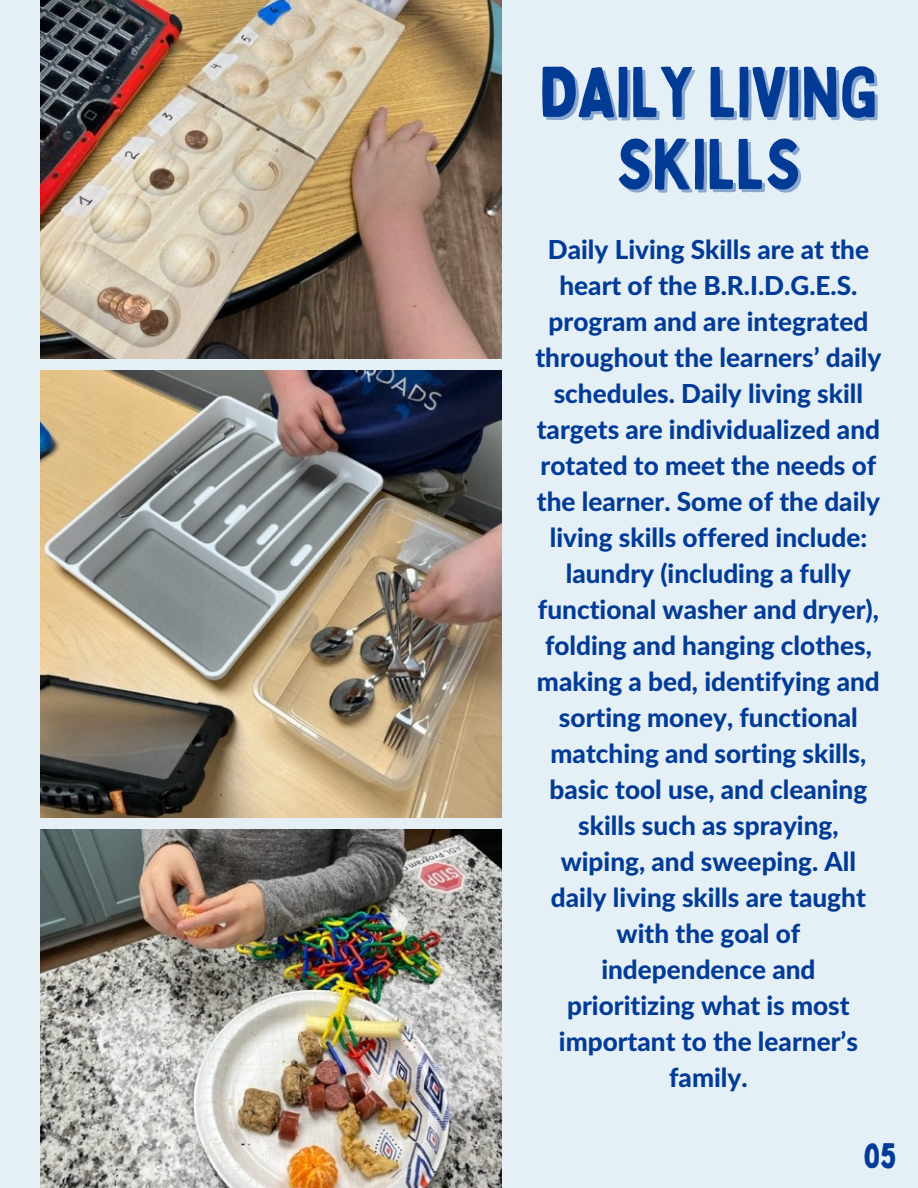
<style>
.page{position:relative;width:918px;height:1188px;background:#e4f0f6}
.page>*{position:absolute;margin:0;border:0;box-sizing:border-box;transform-origin:0 0}
.t1{font:70.05px "Bobby Jones";color:#023b96}
.t2{font:35.25px "Bobby Jones";color:#023b96}
.t3{font:800 26.1px/36px "Lato Latin";color:#023b96;text-align:center}
</style>
<div class="page">
<img style="left:41px;top:0;width:460px;height:359px">
<img style="left:41px;top:370px;width:460px;height:448px">
<img style="left:41px;top:829px;width:460px;height:359px">
<p class="t1" style="left:539px;top:48px;width:340px">DAILY LIVING</p>
<p class="t1" style="left:616px;top:120px;width:186px">SKILLS</p>
<h1 class="t3" style="left:535px;top:233px;width:348px">Daily Living Skills are at the heart of the B.R.I.D.G.E.S. program and are integrated throughout the learners’ daily schedules. Daily living skill targets are individualized and rotated to meet the needs of the learner. Some of the daily living skills offered include: laundry (including a fully functional washer and dryer), folding and hanging clothes, making a bed, identifying and sorting money, functional matching and sorting skills, basic tool use, and cleaning skills such as spraying, wiping, and sweeping. All daily living skills are taught with the goal of independence and prioritizing what is most important to the learner’s family.</h1>
<h2 class="t2" style="left:864px;top:1134px;width:34px">05</h2>
</div>
